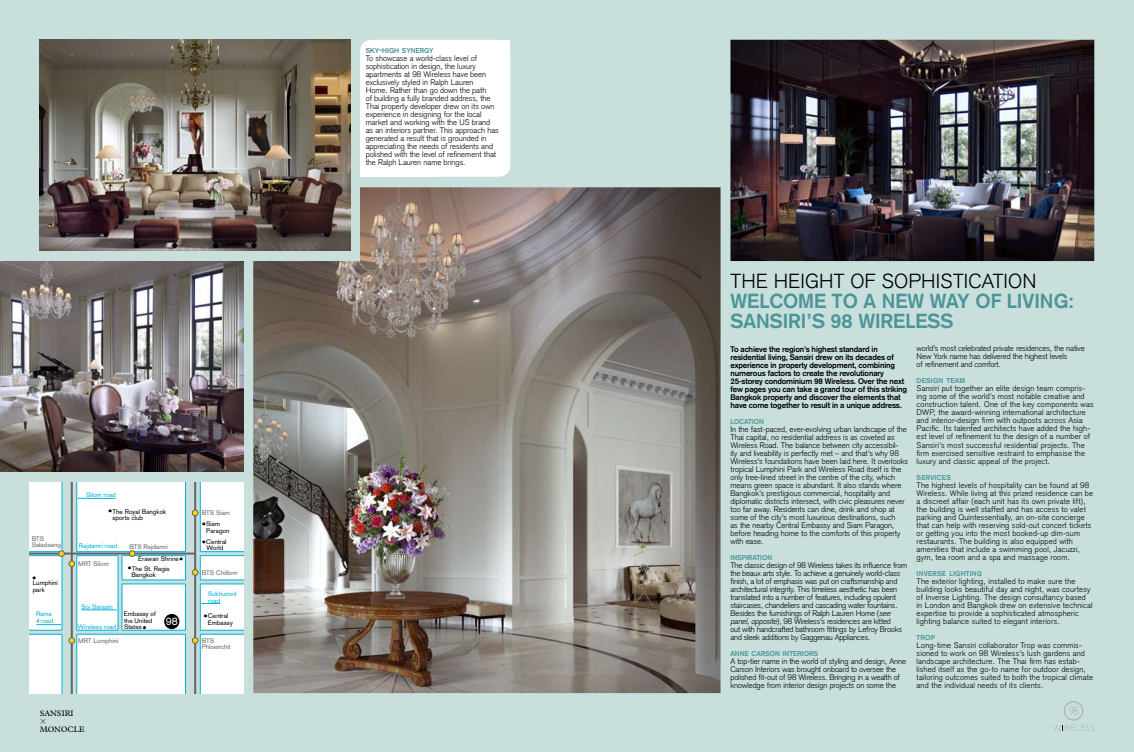
<style>
.page{position:relative;width:1134px;height:752px;background:#fff}
.page>*{position:absolute;margin:0;border:0;box-sizing:border-box;transform-origin:0 0}
.t1{font:700 20px/20px "Akzidenz Grotesk";color:#4d9498}
.t2{font:300 20px "Akzidenz Grotesk";letter-spacing:.01em;color:#000}
.t3{font:20px "Arial Rounded MT Bold";color:#000}
.t4{font:10.8px "Akzidenz Grotesk";color:#fff}
.t5{font:300 8px/8px "Akzidenz Grotesk";color:#000}
.t6{font:300 8px/8px "Akzidenz Grotesk";letter-spacing:.02em;color:#000}
.t7{font:300 8px/8px "Akzidenz Grotesk";letter-spacing:-.02em;color:#000}
.t8{font:700 8px/8px "Akzidenz Grotesk";letter-spacing:-.02em;color:#000}
.t9{font:8px "Plantin MT Std";color:#000}
.t10{font:8px "Mathematical Pi One";color:#000}
.t11{font:700 7px "Akzidenz Grotesk";color:#4d9498}
.t12{font:700 7px "Akzidenz Grotesk";letter-spacing:.03em;color:#4d9498}
.t13{font:6.5px/6.5px "Akzidenz Grotesk";color:#000}
.t14{font:6.5px/6.5px "Akzidenz Grotesk";color:#636467}
.t15{font:6.5px/6.5px "Akzidenz Grotesk";color:#00b0d8}
.s1{font-size:10px}
.s2{font-style:italic}
</style>
<div class="page">
<div style="left:0;top:0;width:1134px;height:751px;background:#c8dfdc"></div>
<img style="left:253px;top:187px;width:467px;height:505px">
<img style="left:730px;top:40px;width:364px;height:221px">
<img style="left:40px;top:40px;width:310px;height:210px">
<div style="left:360px;top:40px;width:150px;height:137px;background:#fff;border-radius:11px"></div>
<div style="left:360px;top:145px;width:77px;height:32px;background:#fff"></div>
<div style="left:433px;top:40px;width:77px;height:32px;background:#fff"></div>
<svg style="left:1053px;top:701px;width:41px;height:29px"></svg>
<img style="left:0;top:261px;width:243px;height:210px">
<svg style="left:30px;top:482px;width:213px;height:210px;background:#ebf6f7"></svg>
<hr style="left:30px;top:552px;width:165px;height:2px;background:#636467">
<svg style="left:129px;top:550px;width:6px;height:6px"></svg>
<div style="left:129px;top:550px;width:7px;height:6px;border:1px solid #636467;border-radius:50%"></div>
<div style="left:58px;top:550px;width:7px;height:6px;border:1px solid #636467;border-radius:50%"></div>
<hr style="left:194px;top:482px;width:2px;height:210px;background:#636467">
<div style="left:192px;top:509px;width:7px;height:7px;border:1px solid #636467;border-radius:50%"></div>
<svg style="left:192px;top:569px;width:6px;height:6px"></svg>
<div style="left:192px;top:568px;width:7px;height:7px;border:1px solid #636467;border-radius:50%"></div>
<svg style="left:192px;top:637px;width:6px;height:6px"></svg>
<div style="left:192px;top:636px;width:7px;height:7px;border:1px solid #636467;border-radius:50%"></div>
<hr style="left:71px;top:482px;width:2px;height:210px;background:#636467">
<svg style="left:59px;top:550px;width:16px;height:16px"></svg>
<div style="left:68px;top:560px;width:7px;height:6px;border:1px solid #636467;border-radius:50%"></div>
<svg style="left:69px;top:637px;width:6px;height:6px"></svg>
<div style="left:68px;top:636px;width:7px;height:7px;border:1px solid #636467;border-radius:50%"></div>
<div style="left:165px;top:614px;width:14px;height:14px;background:#000;border-radius:50%"></div>
<div style="left:164px;top:613px;width:15px;height:15px;border:1px solid #000;border-radius:50%"></div>
<svg style="left:36px;top:624px;width:25px;height:1px"></svg>
<hr style="left:78px;top:498px;width:38px;height:1px;background:#00b0d8">
<hr style="left:81px;top:609px;width:36px;height:1px;background:#00b0d8">
<svg style="left:201px;top:603px;width:19px;height:1px"></svg>
<p class="t11" style="left:366px;top:47px;width:69px">SKY<span class="s1">-</span>HIGH SYNERGY</p>
<p class="t5" style="left:366px;top:54px;width:135px">To showcase a world-class level of sophistication in design, the luxury apartments at 98 Wireless have been exclusively styled in Ralph Lauren<br>Home. Rather than go down the path<br>of building a fully branded address, the Thai property developer drew on its own experience in designing for the local market and working with the US brand as an interiors partner. This approach has generated a result that is grounded in appreciating the needs of residents and polished with the level of refinement that the Ralph Lauren name brings.</p>
<p class="t14" style="left:32px;top:535px;width:31px">BTS<br>Saladaeng</p>
<h1 class="t3" style="left:31px;top:559px;width:8px">.</h1>
<p class="t13" style="left:33px;top:579px;width:27px">Lumphini park</p>
<p class="t15" style="left:36px;top:610px;width:19px">Rama<br>4 road</p>
<p class="t15" style="left:86px;top:491px;width:31px">Silom road</p>
<h1 class="t3" style="left:107px;top:493px;width:8px">.</h1>
<p class="t13" style="left:112px;top:508px;width:55px">The Royal Bangkok sports club</p>
<p class="t15" style="left:79px;top:542px;width:40px">Rajdamri road</p>
<p class="t14" style="left:78px;top:560px;width:32px">MRT Silom</p>
<p class="t15" style="left:81px;top:602px;width:33px">Soi Sarasin</p>
<p class="t14" style="left:129px;top:543px;width:40px">BTS Rajdamri</p>
<h1 class="t3" style="left:126px;top:550px;width:8px">.</h1>
<p class="t13" style="left:131px;top:565px;width:40px">The St. Regis<br>Bangkok</p>
<p class="t13" style="left:138px;top:555px;width:42px">Erawan Shrine</p>
<h1 class="t3" style="left:178px;top:541px;width:8px">.</h1>
<p class="t14" style="left:202px;top:509px;width:30px">BTS Siam</p>
<h1 class="t3" style="left:201px;top:505px;width:8px">.</h1>
<p class="t13" style="left:206px;top:520px;width:25px">Siam<br>Paragon</p>
<h1 class="t3" style="left:201px;top:523px;width:8px">.</h1>
<p class="t13" style="left:206px;top:538px;width:22px">Central<br>World</p>
<p class="t14" style="left:202px;top:568px;width:37px">BTS Chitlom</p>
<p class="t15" style="left:208px;top:590px;width:30px">Sukhumvit road</p>
<p class="t15" style="left:78px;top:623px;width:40px">Wireless road</p>
<p class="t13" style="left:124px;top:610px;width:34px">Embassy of the United<br>States</p>
<h1 class="t3" style="left:202px;top:597px;width:8px">.</h1>
<p class="t13" style="left:208px;top:612px;width:27px">Central<br>Embassy</p>
<h2 class="t4" style="left:166px;top:614px;width:13px">98</h2>
<p class="t14" style="left:78px;top:637px;width:42px">MRT Lumphini</p>
<p class="t14" style="left:202px;top:637px;width:30px">BTS<br>Phloenchit</p>
<p class="t9" style="left:40px;top:708px;width:35px">SANSIRI</p>
<p class="t10" style="left:40px;top:717px;width:8px">3</p>
<p class="t9" style="left:40px;top:724px;width:46px">MONOCLE</p>
<h1 class="t2" style="left:730px;top:269px;width:201px">the height of sophisti</h1>
<h1 class="t2" style="left:968px;top:269px;width:25px">catio</h1>
<h1 class="t2" style="left:1022px;top:269px;width:16px">n</h1>
<h1 class="t1" style="left:730px;top:291px;width:345px">welcome to a new way of living: sansiri’s 98 wireless</h1>
<p class="t8" style="left:730px;top:344px;width:178px">To achieve the region’s highest standard in residential living, Sansiri drew on its decades of experience in property development, combining numerous factors to create the revolutionary 25-storey condominium 98 Wireless. Over the next few pages you can take a grand tour of this striking Bangkok property and discover the elements that have come together to result in a unique address.</p>
<p class="t11" style="left:730px;top:417px;width:35px">LOCATION</p>
<p class="t5" style="left:730px;top:424px;width:179px">In the fast-paced, ever-evolving urban landscape of the Thai capital, no residential address is as coveted as Wireless Road. The balance between city accessibil-<br>ity and liveability is perfectly met – and that’s why 98<br>Wireless’s foundations have been laid here. It overlooks tropical Lumphini Park and Wireless Road itself is the only tree-lined street in the centre of the city, which means green space is abundant. It also stands where Bangkok’s prestigious commercial, hospitality and diplomatic districts intersect, with civic pleasures never too far away. Residents can dine, drink and shop at some of the city’s most luxurious destinations, such<br>as the nearby Central Embassy and Siam Paragon, before heading home to the comforts of this property with ease.</p>
<p class="t11" style="left:730px;top:553px;width:43px">INSPIRATION</p>
<p class="t7" style="left:730px;top:560px;width:178px">The classic design of 98 Wireless takes its influence from the beaux arts style. To achieve a genuinely world-class finish, a lot of emphasis was put on craftsmanship and architectural integrity. This timeless aesthetic has been translated into a number of features, including opulent staircases, chandeliers and cascading water fountains.<br>Besides the furnishings of Ralph Lauren Home (<span class="s2">see panel,opposite</span>), 98 Wireless’s residences are kitted<br>out with handcrafted bathroom fittings by Lefroy Brooks and sleek additions by Gaggenau Appliances.</p>
<p class="t11" style="left:730px;top:649px;width:89px">ANNE CARSON INTERIORS</p>
<p class="t5" style="left:730px;top:656px;width:177px">A top-tier name in the world of styling and design, Anne Carson Interiors was brought onboard to oversee the polished fit-out of 98 Wireless. Bringing in a wealth of knowledge from interior design projects on some the</p>
<p class="t5" style="left:917px;top:344px;width:170px">world’s most celebrated private residences, the native<br>New York name has delivered the highest levels<br>of refinement and comfort.</p>
<p class="t12" style="left:917px;top:376px;width:50px">DESIGN TEAM</p>
<p class="t6" style="left:917px;top:384px;width:179px">Sansiri put together an elite design team compris&shy;ing some of the world’s most notable creative and construction talent. One of the key components was DWP, the award-winning international architecture and interior-design firm with outposts across Asia Pacific. Its talented architects have added the high&shy;est level of refinement to the design of a number of Sansiri’s most successful residential projects. The firm exercised sensitive restraint to emphasise the luxury and classic appeal of the project.</p>
<p class="t12" style="left:917px;top:472px;width:36px">SERVICES</p>
<p class="t6" style="left:917px;top:480px;width:178px">The highest levels of hospitality can be found at 98<br>Wireless. While living at this prized residence can be a discreet affair (each unit has its own private lift), the building is well staffed and has access to valet parking and Quintessentially, an on-site concierge that can help with reserving sold-out concert tickets or getting you into the most booked-up dim-sum restaurants. The building is also equipped with amenities that include a swimming pool, Jacuzzi, gym, tea room and a spa and massage room.</p>
<p class="t12" style="left:917px;top:568px;width:67px">INVERSE LIGHTING</p>
<p class="t6" style="left:917px;top:576px;width:178px">The exterior lighting, installed to make sure the building looks beautiful day and night, was courtesy of Inverse Lighting. The design consultancy based in London and Bangkok drew on extensive technical expertise to provide a sophisticated atmospheric lighting balance suited to elegant interiors.</p>
<p class="t11" style="left:917px;top:632px;width:20px">TROP</p>
<p class="t6" style="left:917px;top:640px;width:178px">Long-time Sansiri collaborator Trop was commis&shy;sioned to work on 98 Wireless’s lush gardens and landscape architecture. The Thai firm has estab&shy;lished itself as the go-to name for outdoor design, tailoring outcomes suited to both the tropical climate and the individual needs of its clients.</p>
</div>
